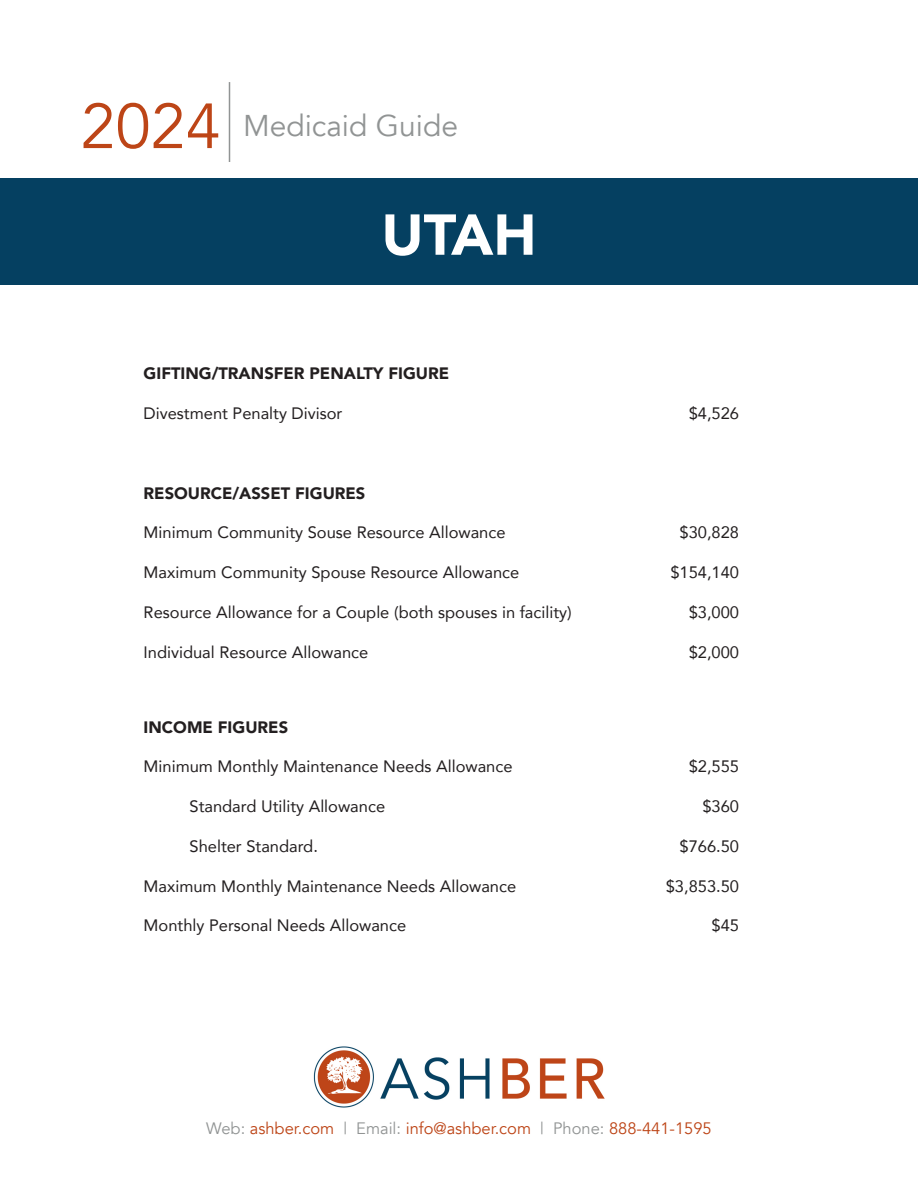
<style>
.page{position:relative;width:918px;height:1188px;background:#fff}
.page>*{position:absolute;margin:0;border:0;box-sizing:border-box;transform-origin:0 0}
.t1{font:63px "Avenir";color:#bd4517}
.t2{font:900 57px "Avenir";color:#fff}
.t3{font:30px "Avenir";color:#919494}
.t4{font:16.5px "Avenir";color:#231f20}
.t5{font:900 16.5px "Avenir";color:#231f20}
.t6{font:16.5px "Avenir";color:#bd4517}
.s1{color:#919494}
</style>
<div class="page">
<div style="left:0;top:178px;width:918px;height:107px;background:#054061"></div>
<img style="left:313px;top:1046px;width:292px;height:62px">
<hr style="left:229px;top:82px;width:1px;height:80px;background:#919494">
<p class="t1" style="left:81px;top:89px;width:142px">2024</p>
<p class="t3" style="left:243px;top:108px;width:217px">Medicaid Guide</p>
<p class="t2" style="left:381px;top:186px;width:157px">UTAH</p>
<p class="t5" style="left:144px;top:359px;width:307px">GIFTING/TRANSFER PENALTY FIGURE</p>
<p class="t4" style="left:144px;top:400px;width:200px">Divestment Penalty Divisor</p>
<p class="t4" style="left:689px;top:400px;width:52px">$4,526</p>
<p class="t5" style="left:144px;top:479px;width:223px">RESOURCE/ASSET FIGURES</p>
<p class="t4" style="left:144px;top:519px;width:363px">Minimum Community Souse Resource Allowance</p>
<p class="t4" style="left:680px;top:519px;width:61px">$30,828</p>
<p class="t4" style="left:144px;top:559px;width:377px">Maximum Community Spouse Resource Allowance</p>
<p class="t4" style="left:670px;top:559px;width:70px">$154,140</p>
<p class="t4" style="left:144px;top:599px;width:430px">Resource Allowance for a Couple (both spouses in facility)</p>
<p class="t4" style="left:689px;top:599px;width:52px">$3,000</p>
<p class="t4" style="left:144px;top:639px;width:226px">Individual Resource Allowance</p>
<p class="t4" style="left:689px;top:639px;width:52px">$2,000</p>
<p class="t5" style="left:144px;top:713px;width:146px">INCOME FIGURES</p>
<p class="t4" style="left:144px;top:753px;width:370px">Minimum Monthly Maintenance Needs Allowance</p>
<p class="t4" style="left:689px;top:753px;width:52px">$2,555</p>
<p class="t4" style="left:190px;top:793px;width:197px">Standard Utility Allowance</p>
<p class="t4" style="left:702px;top:793px;width:38px">$360</p>
<p class="t4" style="left:190px;top:833px;width:130px">Shelter Standard.</p>
<p class="t4" style="left:680px;top:833px;width:61px">$766.50</p>
<p class="t4" style="left:144px;top:873px;width:374px">Maximum Monthly Maintenance Needs Allowance</p>
<p class="t4" style="left:666px;top:873px;width:75px">$3,853.50</p>
<p class="t4" style="left:144px;top:912px;width:264px">Monthly Personal Needs Allowance</p>
<p class="t4" style="left:712px;top:912px;width:29px">$45</p>
<p class="t6" style="left:206px;top:1119px;width:507px"><span class="s1">Web:</span> ashber.com <span class="s1">| Email:</span> info@ashber.com <span class="s1">| Phone:</span> 888-441-1595</p>
</div>
